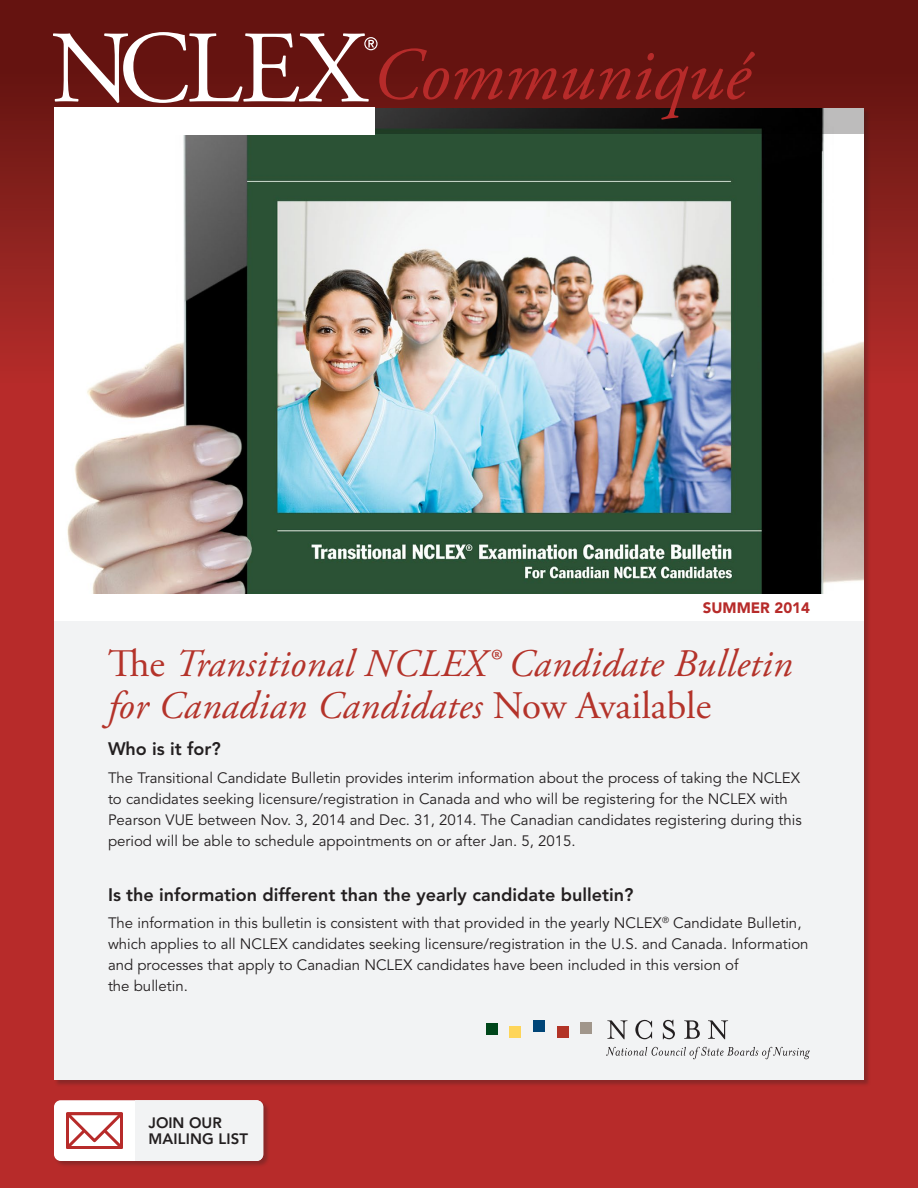
<style>
.page{position:relative;width:918px;height:1188px;background:#b72b2a}
.page>*{position:absolute;margin:0;border:0;box-sizing:border-box;transform-origin:0 0}
.t1{font:italic 39px/42px "Adobe Garamond Pro";letter-spacing:.01em;color:#b4332a}
.Body_Copy{font:800 18px "Avenir LT Std";color:#231f20}
.Body_Copy-2{font:15px/21px "Avenir LT Std";color:#231f20}
.Body_Copy-3{font:800 15px/16.5px "Avenir LT Std";letter-spacing:.01em;color:#231f20}
.t2{font:900 15px "Avenir LT Std";color:#b72b2a}
.s1{font-style:normal}
</style>
<div class="page">
<div style="left:0;top:0;width:918px;height:432px;background:linear-gradient(to bottom,#58110d,#bb2f2d)"></div>
<div style="left:54px;top:108px;width:810px;height:972px;background:#f2f3f4"></div>
<div style="left:54px;top:594px;width:810px;height:27px;background:#fff"></div>
<div style="left:54px;top:1100px;width:216px;height:68px;background:#231f20;opacity:.3"></div>
<div style="left:54px;top:1100px;width:209px;height:61px;background:#fff;border-radius:7px"></div>
<svg style="left:66px;top:1112px;width:57px;height:37px"></svg>
<div style="left:135px;top:1100px;width:128px;height:61px;background:#f2f3f4"></div>
<svg style="left:607px;top:1020px;width:20px;height:19px"></svg>
<svg style="left:635px;top:1020px;width:17px;height:19px"></svg>
<svg style="left:663px;top:1020px;width:12px;height:19px"></svg>
<svg style="left:684px;top:1020px;width:16px;height:19px"></svg>
<svg style="left:708px;top:1020px;width:20px;height:19px"></svg>
<svg style="left:606px;top:1047px;width:204px;height:12px"></svg>
<div style="left:580px;top:1022px;width:12px;height:12px;background:#a1968b"></div>
<div style="left:557px;top:1026px;width:11px;height:12px;background:#b23326"></div>
<div style="left:533px;top:1020px;width:12px;height:12px;background:#004577"></div>
<div style="left:510px;top:1026px;width:11px;height:12px;background:#fed559"></div>
<div style="left:486px;top:1023px;width:12px;height:12px;background:#00461a"></div>
<img style="left:54px;top:134px;width:810px;height:460px">
<svg style="left:374px;top:108px;width:490px;height:26px;background:#2b322d"></svg>
<div style="left:54px;top:108px;width:320px;height:27px;background:#fff"></div>
<svg style="left:53px;top:32px;width:702px;height:88px;background:#7e3b38"></svg>
<p class="t2" style="left:703px;top:599px;width:109px">SUMMER 2014</p>
<p class="t1" style="left:108px;top:644px;width:686px"><span class="s1">The</span> Transitional NCLEX® Candidate Bulletin for Canadian Candidates <span class="s1">Now Available</span></p>
<p class="Body_Copy" style="left:108px;top:738px;width:114px">Who is it for?</p>
<p class="Body_Copy-2" style="left:108px;top:768px;width:695px">The Transitional Candidate Bulletin provides interim information about the process of taking the NCLEX to candidates seeking licensure/registration in Canada and who will be registering for the NCLEX with Pearson VUE between Nov. 3, 2014 and Dec. 31, 2014. The Canadian candidates registering during this period will be able to schedule appointments on or after Jan. 5, 2015.</p>
<p class="Body_Copy" style="left:108px;top:884px;width:527px">Is the information different than the yearly candidate bulletin?</p>
<p class="Body_Copy-2" style="left:108px;top:913px;width:702px">The information in this bulletin is consistent with that provided in the yearly NCLEX<sup>®</sup> Candidate Bulletin, which applies to all NCLEX candidates seeking licensure/registration in the U.S. and Canada. Information and processes that apply to Canadian NCLEX candidates have been included in this version of<br>the bulletin.</p>
<p class="Body_Copy-3" style="left:148px;top:1114px;width:101px">JOIN OUR<br>MAILING LIST</p>
</div>
